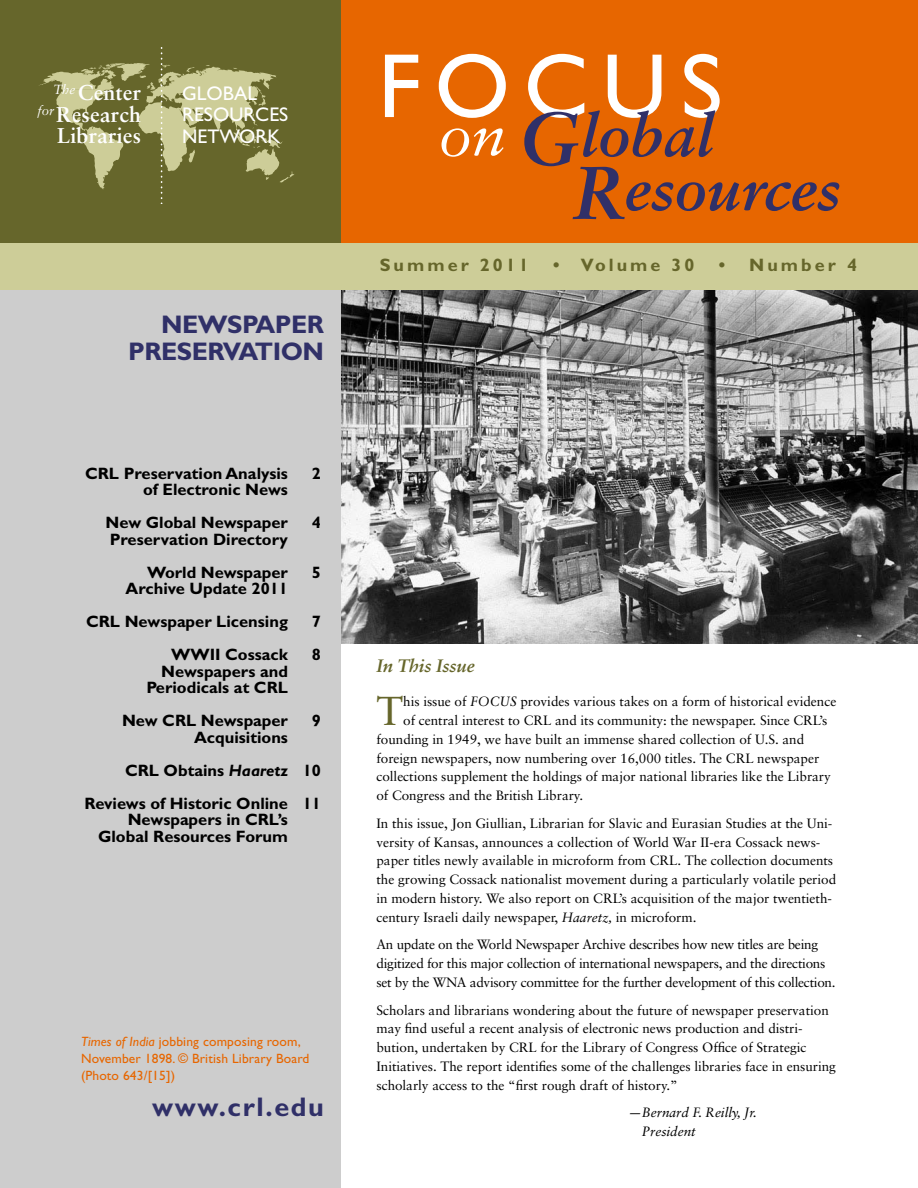
<style>
.page{position:relative;width:918px;height:1188px;background:#fff}
.page>*{position:absolute;margin:0;border:0;box-sizing:border-box;transform-origin:0 0}
.t1{font:91.5px "Gill Sans";letter-spacing:.15em;color:#fff}
.t2{font:60px/54px "Sabon Bold Italic Os F";color:#303068}
.t3{font:40.35px "Sabon";color:#66662b}
.t4{font:700 27px "Gill Sans";letter-spacing:.06em;color:#303068}
.t5{font:700 25.5px/27px "Gill Sans";letter-spacing:-.02em;color:#303068;text-align:right}
.t6{font:700 21.45px/21.5px "Sabon";letter-spacing:.01em;color:#fff;text-align:right}
.t7{font:19.8px/21.5px "Gill Sans";color:#fff}
.t8{font:700 18px "Gill Sans";letter-spacing:.17em;color:#66662b}
.t9{font:18px "Sabon Bold Italic Os F";letter-spacing:-.005em;color:#66662b}
.t10{font:700 16.5px/33px "Gill Sans";color:#000;text-align:right}
.t11{font:13.5px/18.8px "Sabon";letter-spacing:-.005em;color:#000}
.t12{font:13.5px/17.2px "Gill Sans";letter-spacing:.01em;color:#e76600}
.t13{font:13.5px/18.8px "Sabon Italic Os F";letter-spacing:-.005em;color:#000}
.s1{font-style:italic}
.s2{font-family:"Sabon Italic Os F";color:#fff}
.s3{font-size:75px}
</style>
<div class="page">
<div style="left:176px;top:0;width:742px;height:258px;background:#e76600"></div>
<img style="left:341px;top:290px;width:577px;height:354px">
<div style="left:1px;top:275px;width:340px;height:912px;background:#cdcdcd"></div>
<div style="left:1px;top:0;width:340px;height:256px;background:#66662b"></div>
<div style="left:1px;top:244px;width:917px;height:46px;background:#cdcd98"></div>
<svg style="left:39px;top:48px;width:255px;height:156px"></svg>
<h3 class="t6" style="left:38px;top:82px;width:105px"><sup>The</sup> Center <sup>for</sup>Research<br>Libraries</h3>
<h3 class="t7" style="left:182px;top:83px;width:108px">GLOBAL<br>RESOURCES<br>NETWORK</h3>
<h3 class="t5" style="left:128px;top:311px;width:197px">NEWSPAPER<br>PRESERVATION</h3>
<p class="t10" style="left:85px;top:456px;width:204px">CRL Preservation Analysis</p>
<p class="t10" style="left:312px;top:456px;width:11px">2</p>
<p class="t10" style="left:106px;top:473px;width:184px">of Electronic News<br>New Global Newspaper</p>
<p class="t10" style="left:312px;top:506px;width:11px">4</p>
<p class="t10" style="left:110px;top:522px;width:180px">Preservation Directory<br>World Newspaper</p>
<p class="t10" style="left:312px;top:555px;width:11px">5</p>
<p class="t10" style="left:86px;top:572px;width:203px">Archive Update 2011<br>CRL Newspaper Licensing</p>
<p class="t10" style="left:312px;top:605px;width:11px">7</p>
<p class="t10" style="left:171px;top:638px;width:118px">WWII Cossack</p>
<p class="t10" style="left:312px;top:638px;width:11px">8</p>
<p class="t10" style="left:146px;top:663px;width:143px;line-height:16.5px">Newspapers and<br>Periodicals at CRL</p>
<p class="t10" style="left:122px;top:704px;width:167px">New CRL Newspaper</p>
<p class="t10" style="left:312px;top:704px;width:11px">9</p>
<p class="t10" style="left:194px;top:720px;width:96px">Acquisitions</p>
<p class="t10" style="left:125px;top:753px;width:198px">CRL Obtains <span class="s1">Haaretz</span> 10</p>
<p class="t10" style="left:84px;top:786px;width:238px">Reviews of Historic Online 11</p>
<p class="t10" style="left:98px;top:811px;width:191px;line-height:16.5px">Newspapers in CRL’s<br>Global Resources Forum</p>
<p class="t12" style="left:81px;top:1033px;width:230px"><span class="s1">Times of India</span> jobbing composing room,<br>November 1898. © British Library Board (Photo 643/[15])</p>
<h3 class="t4" style="left:152px;top:1090px;width:173px">www.crl.edu</h3>
<h1 class="t1" style="left:378px;top:34px;width:346px">FOCUS</h1>
<h2 class="t2" style="left:573px;top:108px;width:269px;text-indent:-135px"><span class="s2">on</span> <span class="s3">G</span>lobal<br><span class="s3">R</span>esources</h2>
<h3 class="t8" style="left:380px;top:254px;width:151px">Summer 2011</h3>
<h3 class="t8" style="left:553px;top:254px;width:143px">• Volume 30</h3>
<h3 class="t8" style="left:719px;top:254px;width:140px">• Number 4</h3>
<h3 class="t9" style="left:376px;top:655px;width:100px">In This Issue</h3>
<h3 class="t3" style="left:376px;top:687px;width:28px">T</h3>
<p class="t11" style="left:403px;top:692px;width:435px">his issue of <span class="s1">FOCUS</span> provides various takes on a form of historical evidence</p>
<p class="t11" style="left:403px;top:711px;width:426px">of central interest to CRL and its community: the newspaper. Since CRL’s</p>
<p class="t11" style="left:377px;top:730px;width:429px">founding in 1949, we have built an immense shared collection of U.S. and</p>
<p class="t11" style="left:377px;top:748px;width:444px">foreign newspapers, now numbering over 16,000 titles. The CRL newspaper</p>
<p class="t11" style="left:377px;top:767px;width:456px">collections supplement the holdings of major national libraries like the Library</p>
<p class="t11" style="left:377px;top:786px;width:208px">of Congress and the British Library.</p>
<p class="t11" style="left:377px;top:814px;width:461px">In this issue, Jon Giullian, Librarian for Slavic and Eurasian Studies at the Uni&shy;versity of Kansas, announces a collection of World War II-era Cossack news&shy;paper titles newly available in microform from CRL. The collection documents the growing Cossack nationalist movement during a particularly volatile period in modern history. We also report on CRL’s acquisition of the major twentieth&shy;century Israeli daily newspaper, <span class="s1">Haaretz,</span> in microform.</p>
<p class="t11" style="left:377px;top:935px;width:461px">An update on the World Newspaper Archive describes how new titles are being digitized for this major collection of international newspapers, and the directions set by the WNA advisory committee for the further development of this collection.</p>
<p class="t11" style="left:377px;top:1000px;width:461px">Scholars and librarians wondering about the future of newspaper preservation may find useful a recent analysis of electronic news production and distri&shy;bution, undertaken by CRL for the Library of Congress Office of Strategic Initiatives. The report identifies some of the challenges libraries face in ensuring scholarly access to the “first rough draft of history.”</p>
<p class="t13" style="left:642px;top:1103px;width:116px;text-indent:-13px">—Bernard F. Reilly, Jr.<br>President</p>
</div>
